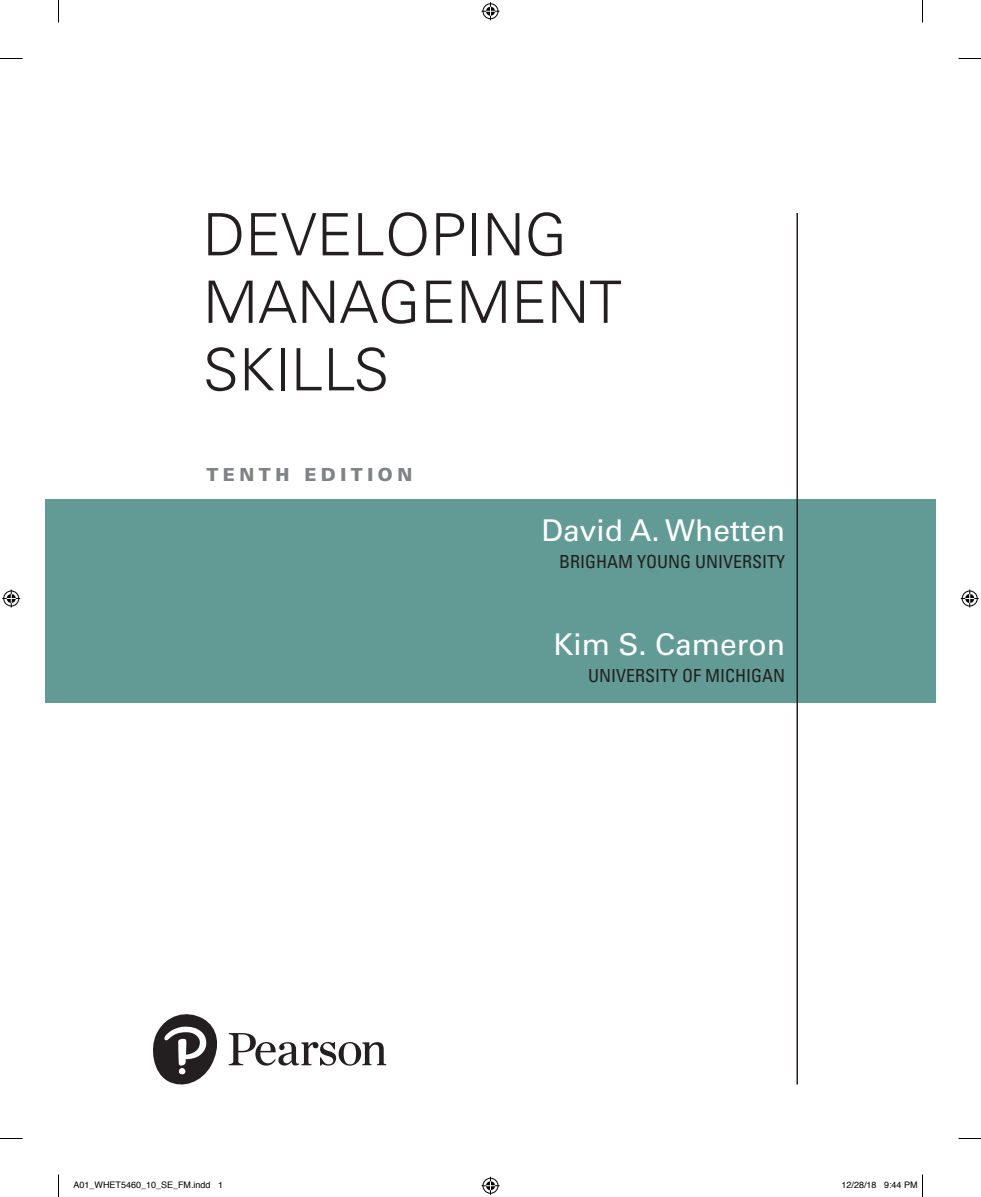
<style>
.page{position:relative;width:981px;height:1197px;background:#fff}
.page>*{position:absolute;margin:0;border:0;box-sizing:border-box;transform-origin:0 0}
.t1{font:300 58.5px/67.5px "Univers LT Pro 45";color:#231f20}
.t2{font:30px "Univers LT Pro 55 Roman";color:#fff}
.t3{font:condensed 18px "Univers LT Pro";color:#231f20}
.t4{font:900 18px "Univers LT Pro 75";letter-spacing:.25em;color:#808285}
.t5{font:9px "Helvetica";color:#000}
</style>
<div class="page">
<div style="left:45px;top:500px;width:891px;height:204px;background:#629b95"></div>
<hr style="left:796px;top:213px;width:2px;height:871px;background:#231f20">
<svg style="left:229px;top:1033px;width:157px;height:33px"></svg>
<svg style="left:153px;top:1014px;width:65px;height:70px"></svg>
<svg style="left:0;top:58px;width:22px;height:1px"></svg>
<svg style="left:958px;top:58px;width:23px;height:1px"></svg>
<svg style="left:0;top:1138px;width:22px;height:1px"></svg>
<svg style="left:958px;top:1138px;width:23px;height:1px"></svg>
<svg style="left:58px;top:0;width:1px;height:22px"></svg>
<svg style="left:58px;top:1174px;width:1px;height:23px"></svg>
<svg style="left:922px;top:0;width:1px;height:22px"></svg>
<svg style="left:482px;top:2px;width:18px;height:18px"></svg>
<svg style="left:482px;top:1177px;width:18px;height:18px"></svg>
<svg style="left:2px;top:590px;width:18px;height:18px"></svg>
<svg style="left:961px;top:590px;width:18px;height:18px"></svg>
<svg style="left:922px;top:1174px;width:1px;height:23px"></svg>
<h1 class="t1" style="left:203px;top:201px;width:420px">DEVELOPING<br>MANAGEMENT<br>SKILLS</h1>
<p class="t4" style="left:206px;top:464px;width:207px">TENTH EDITION</p>
<h2 class="t2" style="left:541px;top:512px;width:245px">David A. Whetten</h2>
<p class="t3" style="left:559px;top:550px;width:228px">BRIGHAM YOUNG UNIVERSITY</p>
<h2 class="t2" style="left:554px;top:626px;width:233px">Kim S. Cameron</h2>
<p class="t3" style="left:588px;top:664px;width:199px">UNIVERSITY OF MICHIGAN</p>
<p class="t5" style="left:74px;top:1178px;width:151px">A01_WHET5460_10_SE_FM.indd 1</p>
<p class="t5" style="left:842px;top:1178px;width:78px">12/28/18 9:44 PM</p>
</div>
